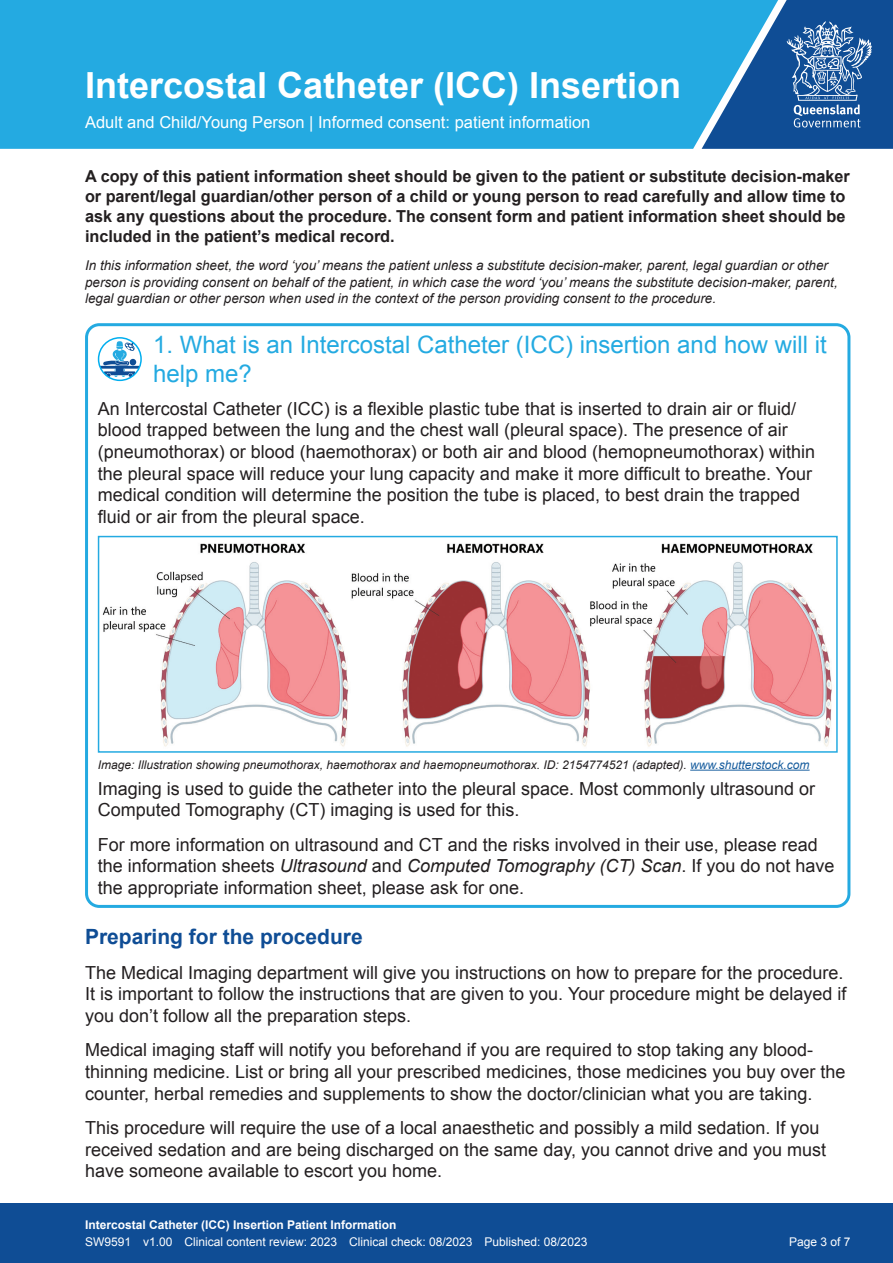
<style>
.page{position:relative;width:893px;height:1263px;background:#fff}
.page>*{position:absolute;margin:0;border:0;box-sizing:border-box;transform-origin:0 0}
.t1{font:700 36px "Arial";color:#fff}
.t2{font:24px/28.8px "Arial";color:#24aae1}
.t3{font:700 21px "Arial";color:#0f4d95}
.t4{font:18px/21.6px "Arial";color:#231f20}
.t5{font:700 16.5px/19.8px "Arial";letter-spacing:-.005em;color:#231f20}
.t6{font:16.5px "Arial";color:#fff}
.t7{font:italic 13.5px/16.2px "Arial";color:#231f20}
.t8{font:italic 12px "Arial";color:#231f20}
.t9{font:12px "Arial";color:#fff}
.t10{font:700 12px "Arial";color:#fff}
.s1{color:#175d9e}
.s2{font-style:italic}
</style>
<div class="page">
<div style="left:0;top:1203px;width:893px;height:60px;background:#0f4d95"></div>
<div style="left:0;top:0;width:702px;height:149px;background:#24aae1"></div>
<svg style="left:702px;top:0;width:191px;height:149px;background:#2e72ae"></svg>
<div style="left:85px;top:323px;width:765px;height:585px;border:3px solid #24aae1;border-radius:13px"></div>
<svg style="left:99px;top:338px;width:42px;height:42px"></svg>
<svg style="left:99px;top:341px;width:10px;height:13px"></svg>
<div style="left:98px;top:337px;width:44px;height:44px;border:2px solid #00aeef;border-radius:50%"></div>
<img style="left:102px;top:543px;width:730px;height:204px">
<div style="left:98px;top:536px;width:740px;height:217px;border:2px solid #24aae1"></div>
<hr style="left:690px;top:770px;width:120px;height:1px;background:#175d9e">
<h1 class="t1" style="left:85px;top:61px;width:598px">Intercostal Catheter (ICC) Insertion</h1>
<p class="t6" style="left:85px;top:111px;width:507px">Adult and Child/Young Person | Informed consent: patient information</p>
<p class="t5" style="left:85px;top:167px;width:766px">A copy of this patient information sheet should be given to the patient or substitute decision-maker or parent/legal guardian/other person of a child or young person to read carefully and allow time to ask any questions about the procedure. The consent form and patient information sheet should be included in the patient’s medical record.</p>
<p class="t7" style="left:85px;top:258px;width:754px">In this information sheet, the word ‘you’ means the patient unless a substitute decision-maker, parent, legal guardian or other person is providing consent on behalf of the patient, in which case the word ‘you’ means the substitute decision-maker, parent, legal guardian or other person when used in the context of the person providing consent to the procedure.</p>
<h2 class="t2" style="left:153px;top:331px;width:675px">1. What is an Intercostal Catheter (ICC) insertion and how will it help me?</h2>
<p class="t4" style="left:98px;top:398px;width:719px">An Intercostal Catheter (ICC) is a flexible plastic tube that is inserted to drain air or fluid/ blood trapped between the lung and the chest wall (pleural space). The presence of air (pneumothorax) or blood (haemothorax) or both air and blood (hemopneumothorax) within the pleural space will reduce your lung capacity and make it more difficult to breathe. Your medical condition will determine the position the tube is placed, to best drain the trapped fluid or air from the pleural space.</p>
<p class="t8" style="left:98px;top:757px;width:713px">Image: Illustration showing pneumothorax, haemothorax and haemopneumothorax. ID: 2154774521 (adapted). <span class="s1">www.shutterstock.com</span></p>
<p class="t4" style="left:98px;top:778px;width:719px">Imaging is used to guide the catheter into the pleural space. Most commonly ultrasound or<br>Computed Tomography (CT) imaging is used for this.</p>
<p class="t4" style="left:98px;top:834px;width:738px">For more information on ultrasound and CT and the risks involved in their use, please read the information sheets <span class="s2">Ultrasound</span> and <span class="s2">Computed Tomography (CT) Scan</span>. If you do not have the appropriate information sheet, please ask for one.</p>
<p class="t3" style="left:85px;top:923px;width:279px">Preparing for the procedure</p>
<p class="t4" style="left:85px;top:962px;width:763px">The Medical Imaging department will give you instructions on how to prepare for the procedure.<br>It is important to follow the instructions that are given to you. Your procedure might be delayed if you don’t follow all the preparation steps.</p>
<p class="t4" style="left:85px;top:1039px;width:762px">Medical imaging staff will notify you beforehand if you are required to stop taking any blood&shy;thinning medicine. List or bring all your prescribed medicines, those medicines you buy over the counter, herbal remedies and supplements to show the doctor/clinician what you are taking.</p>
<p class="t4" style="left:85px;top:1117px;width:743px">This procedure will require the use of a local anaesthetic and possibly a mild sedation. If you received sedation and are being discharged on the same day, you cannot drive and you must have someone available to escort you home.</p>
<p class="t10" style="left:85px;top:1217px;width:313px">Intercostal Catheter (ICC) Insertion Patient Information</p>
<p class="t9" style="left:85px;top:1234px;width:504px">SW9591 v1.00 Clinical content review: 2023 Clinical check: 08/2023 Published: 08/2023</p>
<p class="t9" style="left:789px;top:1234px;width:63px">Page 3 of 7</p>
</div>
